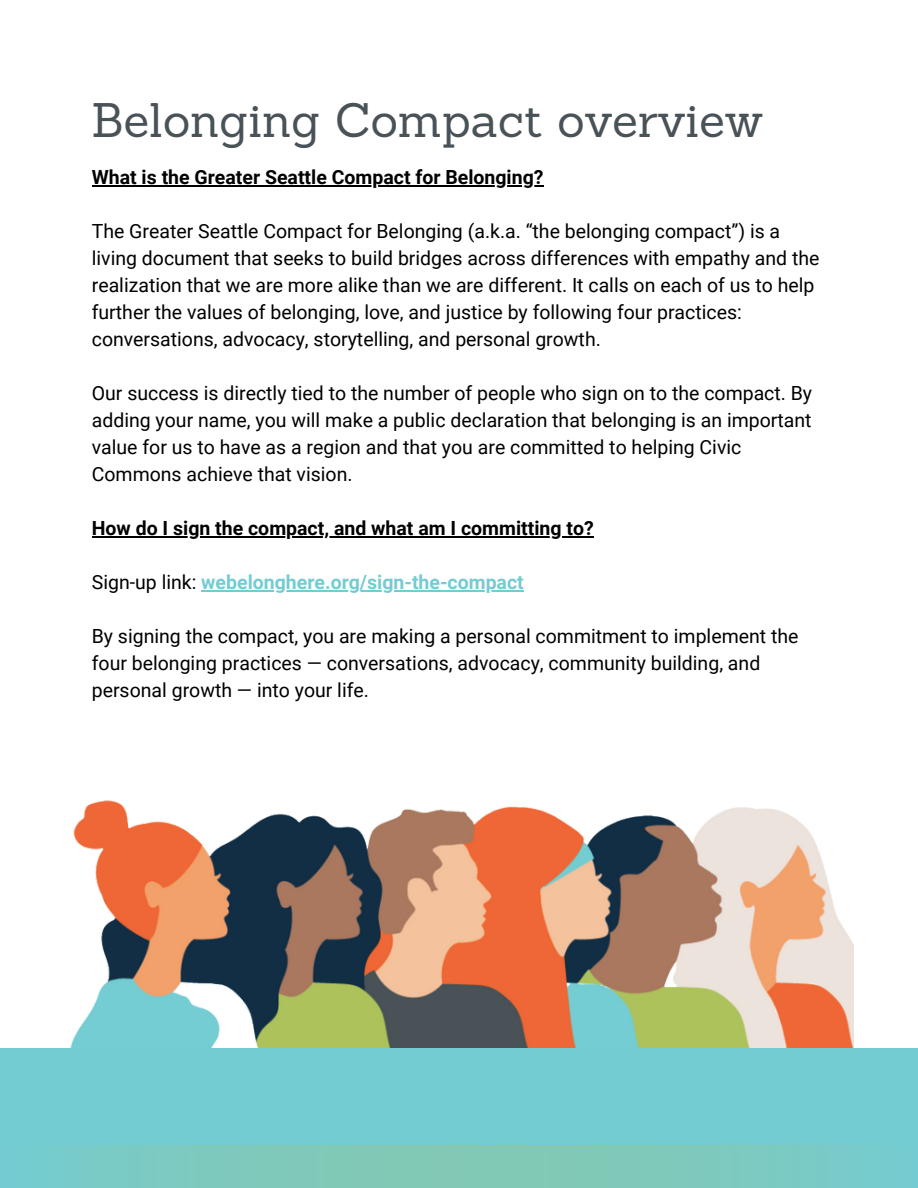
<style>
.page{position:relative;width:918px;height:1188px;background:#fff}
.page>*{position:absolute;margin:0;border:0;box-sizing:border-box;transform-origin:0 0}
.t1{font:47.25px "Sanchez";color:#485257}
.t2{font:19.5px/27px "Roboto";color:#000}
.t3{font:700 19.5px "Roboto";color:#000}
.t4{font:700 19.5px "Roboto";color:#74ccd3}
.s1{font-weight:400;color:#000}
</style>
<div class="page">
<hr style="left:92px;top:185px;width:452px;height:1px;background:#000">
<hr style="left:92px;top:536px;width:502px;height:1px;background:#000">
<hr style="left:201px;top:590px;width:323px;height:1px;background:#74ccd3">
<img style="left:64px;top:800px;width:790px;height:249px">
<div style="left:0;top:1049px;width:918px;height:139px;background:#74ccd3"></div>
<svg style="left:83px;top:1146px;width:756px;height:42px;fill:#7fc9b9"></svg>
<p class="t1" style="left:92px;top:89px;width:673px">Belonging Compact overview</p>
<p class="t3" style="left:92px;top:166px;width:453px">What is the Greater Seattle Compact for Belonging?</p>
<p class="t2" style="left:92px;top:218px;width:729px">The Greater Seattle Compact for Belonging (a.k.a. “the belonging compact”) is a living document that seeks to build bridges across differences with empathy and the realization that we are more alike than we are different. It calls on each of us to help further the values of belonging, love, and justice by following four practices: conversations, advocacy, storytelling, and personal growth.</p>
<p class="t2" style="left:92px;top:380px;width:722px">Our success is directly tied to the number of people who sign on to the compact. By adding your name, you will make a public declaration that belonging is an important value for us to have as a region and that you are committed to helping Civic Commons achieve that vision.</p>
<p class="t3" style="left:92px;top:517px;width:503px">How do I sign the compact, and what am I committing to?</p>
<p class="t4" style="left:92px;top:571px;width:434px"><span class="s1">Sign-up link:</span> webelonghere.org/sign-the-compact</p>
<p class="t2" style="left:92px;top:623px;width:708px">By signing the compact, you are making a personal commitment to implement the four belonging practices — conversations, advocacy, community building, and personal growth — into your life.</p>
</div>
